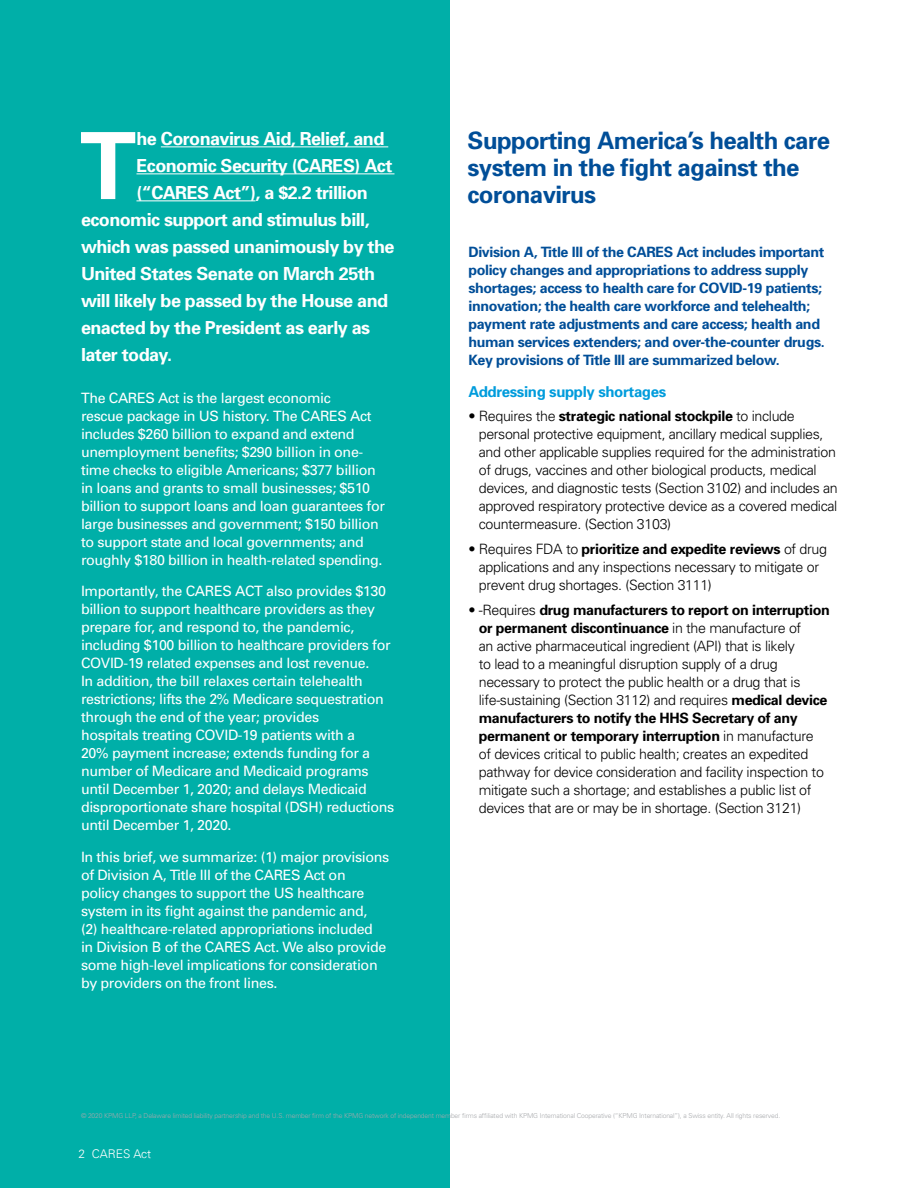
<style>
.page{position:relative;width:918px;height:1188px;background:#fff}
.page>*{position:absolute;margin:0;border:0;box-sizing:border-box;transform-origin:0 0}
.t1{font:700 92.85px "Univers";color:#fff}
.t2{font:700 24px/27px "Univers";letter-spacing:-.025em;color:#004e98}
.t3{font:700 18px "Univers";letter-spacing:-.03em;color:#fff}
.t4{font:700 15px "Univers";letter-spacing:-.025em;color:#009cdc}
.t5{font:14.25px/18px "Univers";letter-spacing:-.025em;color:#fff}
.t6{font:300 14.25px/18px "Univers";letter-spacing:-.025em;color:#000}
.t7{font:700 14.25px/18px "Univers";letter-spacing:-.025em;color:#004e98}
.t8{font:300 12px "Univers 45";color:#fff}
.t9{font:300 6.75px "Univers";letter-spacing:-.02em;color:#a7a9ac}
.s1{font-weight:700}
</style>
<div class="page">
<div style="left:0;top:0;width:450px;height:1188px;background:#00afa8"></div>
<hr style="left:161px;top:146px;width:227px;height:1px;background:#fff">
<hr style="left:136px;top:173px;width:258px;height:1px;background:#fff">
<hr style="left:136px;top:200px;width:119px;height:1px;background:#fff">
<h1 class="t1" style="left:80px;top:110px;width:58px">T</h1>
<p class="t3" style="left:136px;top:128px;width:249px">he Coronavirus Aid, Relief, and</p>
<p class="t3" style="left:136px;top:155px;width:257px">Economic Security (CARES) Act</p>
<p class="t3" style="left:136px;top:182px;width:233px">(“CARES Act”), a $2.2 trillion</p>
<p class="t3" style="left:81px;top:209px;width:290px">economic support and stimulus bill,</p>
<p class="t3" style="left:81px;top:236px;width:315px">which was passed unanimously by the</p>
<p class="t3" style="left:81px;top:263px;width:296px">United States Senate on March 25th</p>
<p class="t3" style="left:81px;top:290px;width:309px">will likely be passed by the House and</p>
<p class="t3" style="left:81px;top:317px;width:291px">enacted by the President as early as</p>
<p class="t3" style="left:81px;top:344px;width:93px">later today.</p>
<p class="t5" style="left:81px;top:389px;width:305px">The CARES Act is the largest economic<br>rescue package in US history. The CARES Act includes $260 billion to expand and extend unemployment benefits; $290 billion in one&shy;time checks to eligible Americans; $377 billion in loans and grants to small businesses; $510 billion to support loans and loan guarantees for large businesses and government; $150 billion to support state and local governments; and roughly $180 billion in health-related spending.</p>
<p class="t5" style="left:81px;top:582px;width:315px">Importantly, the CARES ACT also provides $130 billion to support healthcare providers as they prepare for, and respond to, the pandemic, including $100 billion to healthcare providers for COVID-19 related expenses and lost revenue.<br>In addition, the bill relaxes certain telehealth restrictions; lifts the 2% Medicare sequestration through the end of the year; provides<br>hospitals treating COVID-19 patients with a<br>20% payment increase; extends funding for a number of Medicare and Medicaid programs until December 1, 2020; and delays Medicaid disproportionate share hospital (DSH) reductions until December 1, 2020.</p>
<p class="t5" style="left:81px;top:848px;width:310px">In this brief, we summarize: (1) major provisions of Division A, Title III of the CARES Act on<br>policy changes to support the US healthcare system in its fight against the pandemic and,<br>(2) healthcare-related appropriations included<br>in Division B of the CARES Act. We also provide some high-level implications for consideration by providers on the front lines.</p>
<h2 class="t2" style="left:468px;top:127px;width:364px">Supporting America’s health care system in the fight against the coronavirus</h2>
<p class="t7" style="left:468px;top:243px;width:358px">Division A, Title III of the CARES Act includes important policy changes and appropriations to address supply shortages; access to health care for COVID-19 patients; innovation; the health care workforce and telehealth; payment rate adjustments and care access; health and human services extenders; and over-the-counter drugs.<br>Key provisions of Title III are summarized below.</p>
<p class="t4" style="left:468px;top:382px;width:199px">Addressing supply shortages</p>
<p class="t6" style="left:479px;top:407px;width:361px;text-indent:-10px">• Requires the <span class="s1">strategic national stockpile</span> to include personal protective equipment, ancillary medical supplies, and other applicable supplies required for the administration of drugs, vaccines and other biological products, medical devices, and diagnostic tests (Section 3102) and includes an approved respiratory protective device as a covered medical countermeasure. (Section 3103)</p>
<p class="t6" style="left:479px;top:540px;width:350px;text-indent:-10px">• Requires FDA to <span class="s1">prioritize and expedite reviews</span> of drug applications and any inspections necessary to mitigate or prevent drug shortages. (Section 3111)</p>
<p class="t6" style="left:479px;top:601px;width:352px;text-indent:-10px">• ‑Requires <span class="s1">drug manufacturers to report on interruption or permanent discontinuance</span> in the manufacture of<br>an active pharmaceutical ingredient (API) that is likely<br>to lead to a meaningful disruption supply of a drug necessary to protect the public health or a drug that is life-sustaining (Section 3112) and requires <span class="s1">medical device manufacturers to notify the HHS Secretary of any permanent or temporary interruption</span> in manufacture<br>of devices critical to public health; creates an expedited pathway for device consideration and facility inspection to mitigate such a shortage; and establishes a public list of devices that are or may be in shortage. (Section 3121)</p>
<p class="t9" style="left:81px;top:1111px;width:701px">© 2020 KPMG LLP, a Delaware limited liability partnership and the U.S. member firm of the KPMG network of independent member firms affiliated with KPMG International Cooperative (“KPMG International”), a Swiss entity. All rights reserved.</p>
<p class="t8" style="left:78px;top:1147px;width:74px">2 CARES Act</p>
</div>
